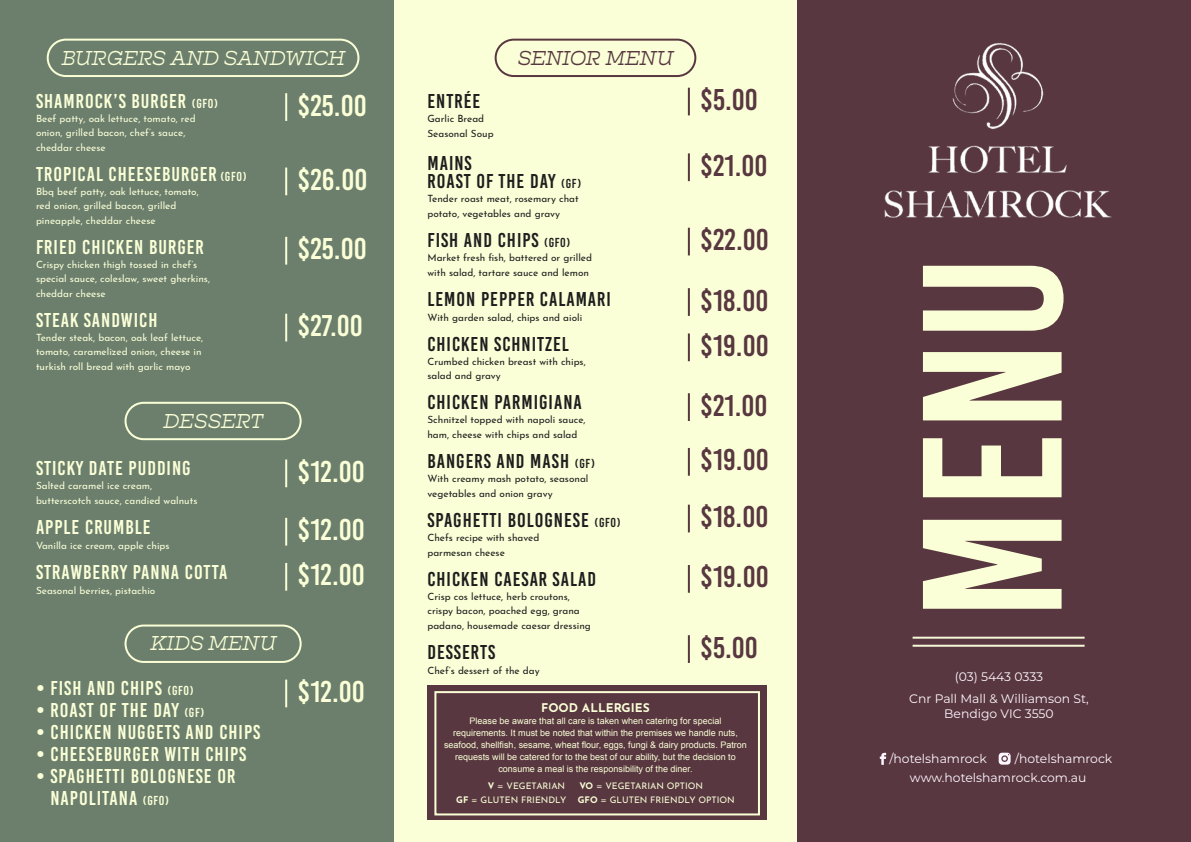
<style>
.page{position:relative;width:1191px;height:842px;background:#fff}
.page>*{position:absolute;margin:0;border:0;box-sizing:border-box;transform-origin:0 0}
.t1{font:198px "Bebas Kai";color:#faffd7}
.t2{font:30px "Bebas Kai";color:#583740}
.t3{font:30px "Bebas Kai";color:#faffd7}
.t4{font:20px "Bebas Kai";letter-spacing:.05em;color:#faffd7}
.t5{font:20px "Bebas Kai";letter-spacing:.05em;color:#1e1e1e}
.t6{font:italic 300 20px "Hatch";color:#faffd7}
.t7{font:20px "Bebas Kai";letter-spacing:.05em;color:#231f20}
.t8{font:italic 300 20px "Hatch";color:#583740}
.t9{font:12.3px "Montserrat";color:#fff7ff}
.t10{font:700 12px "Josefin Sans";color:#faffd7}
.t11{font:10px "Josefin Sans";color:#1e1e1e}
.t12{font:10px "Josefin Sans";color:#faffd7}
.t13{font:9px/12px "Arial";color:#faffd7;text-align:center}
.t14{font:9px "Josefin Sans";color:#faffd7}
.s1{font-size:13px}
.s2{color:#231f20}
.s3{font-size:13px;color:#231f20}
.s4{color:#1e1e1e}
.s5{font-weight:700}
</style>
<div class="page">
<div style="left:797px;top:0;width:394px;height:842px;background:#583740"></div>
<div style="left:0;top:0;width:394px;height:842px;background:#6c7f6d"></div>
<div style="left:394px;top:0;width:403px;height:842px;background:#faffd7"></div>
<svg style="left:879px;top:753px;width:7px;height:12px"></svg>
<svg style="left:998px;top:753px;width:12px;height:12px"></svg>
<div style="left:427px;top:685px;width:339px;height:135px;background:#583740"></div>
<img style="left:884px;top:43px;width:227px;height:175px">
<hr style="left:912px;top:637px;width:172px;height:2px;background:#f6f8d9">
<hr style="left:912px;top:645px;width:172px;height:2px;background:#f6f8d9">
<hr style="left:285px;top:459px;width:2px;height:28px;background:#faffd7">
<hr style="left:285px;top:518px;width:2px;height:28px;background:#faffd7">
<hr style="left:285px;top:563px;width:2px;height:28px;background:#faffd7">
<hr style="left:285px;top:680px;width:2px;height:27px;background:#faffd7">
<hr style="left:285px;top:93px;width:2px;height:28px;background:#faffd7">
<hr style="left:285px;top:168px;width:2px;height:27px;background:#faffd7">
<hr style="left:285px;top:237px;width:2px;height:28px;background:#faffd7">
<hr style="left:285px;top:314px;width:2px;height:27px;background:#faffd7">
<hr style="left:688px;top:88px;width:2px;height:27px;background:#583740">
<hr style="left:688px;top:153px;width:2px;height:28px;background:#583740">
<hr style="left:688px;top:228px;width:2px;height:27px;background:#583740">
<hr style="left:688px;top:288px;width:2px;height:28px;background:#583740">
<hr style="left:688px;top:333px;width:2px;height:28px;background:#583740">
<hr style="left:688px;top:393px;width:2px;height:28px;background:#583740">
<hr style="left:688px;top:448px;width:2px;height:28px;background:#583740">
<hr style="left:688px;top:505px;width:2px;height:27px;background:#583740">
<hr style="left:688px;top:565px;width:2px;height:28px;background:#583740">
<hr style="left:688px;top:635px;width:2px;height:28px;background:#583740">
<div style="left:434px;top:691px;width:326px;height:124px;border:2px solid #faffd7"></div>
<div style="left:124px;top:624px;width:178px;height:39px;border:2px solid #faffd7;border-radius:18px"></div>
<div style="left:124px;top:402px;width:178px;height:38px;border:2px solid #faffd7;border-radius:18px"></div>
<div style="left:47px;top:39px;width:312px;height:38px;border:2px solid #faffd7;border-radius:18px"></div>
<div style="left:494px;top:39px;width:202px;height:38px;border:2px solid #583740;border-radius:18px"></div>
<p class="t6" style="left:61px;top:44px;width:285px">BURGERS AND SANDWICH</p>
<p class="t4" style="left:36px;top:91px;width:183px">SHAMROCK’S BURGER <span class="s1">(GFO)</span></p>
<p class="t12" style="left:36px;top:110px;width:161px">Beef patty, oak lettuce, tomato, red</p>
<p class="t12" style="left:36px;top:124px;width:151px">onion, grilled bacon, chef’s sauce,</p>
<p class="t12" style="left:36px;top:139px;width:71px">cheddar cheese</p>
<p class="t4" style="left:36px;top:164px;width:212px">TROPICAL CHEESEBURGER <span class="s1">(GFO)</span></p>
<p class="t12" style="left:36px;top:183px;width:164px">Bbq beef patty, oak lettuce, tomato,</p>
<p class="t12" style="left:36px;top:197px;width:142px">red onion, grilled bacon, grilled</p>
<p class="t12" style="left:36px;top:212px;width:121px">pineapple, cheddar cheese</p>
<p class="t4" style="left:36px;top:237px;width:169px">FRIED CHICKEN BURGER</p>
<p class="t12" style="left:36px;top:256px;width:163px">Crispy chicken thigh tossed in chef’s</p>
<p class="t12" style="left:36px;top:270px;width:176px">special sauce, coleslaw, sweet gherkins,</p>
<p class="t12" style="left:36px;top:285px;width:71px">cheddar cheese</p>
<p class="t4" style="left:36px;top:310px;width:123px">STEAK SANDWICH</p>
<p class="t12" style="left:36px;top:329px;width:169px">Tender steak, bacon, oak leaf lettuce,</p>
<p class="t12" style="left:36px;top:343px;width:167px">tomato, caramelized onion, cheese in</p>
<p class="t12" style="left:36px;top:358px;width:156px">turkish roll bread with garlic mayo</p>
<p class="t3" style="left:297px;top:89px;width:71px">$25.00</p>
<p class="t3" style="left:297px;top:164px;width:71px">$26.00</p>
<p class="t3" style="left:297px;top:233px;width:71px">$25.00</p>
<p class="t3" style="left:297px;top:310px;width:67px">$27.00</p>
<p class="t6" style="left:163px;top:407px;width:101px">DESSERT</p>
<p class="t4" style="left:36px;top:457px;width:156px">STICKY DATE PUDDING</p>
<p class="t12" style="left:36px;top:477px;width:118px">Salted caramel ice cream,</p>
<p class="t12" style="left:36px;top:492px;width:163px">butterscotch sauce, candied walnuts</p>
<p class="t4" style="left:36px;top:516px;width:116px">APPLE CRUMBLE</p>
<p class="t12" style="left:36px;top:537px;width:135px">Vanilla ice cream, apple chips</p>
<p class="t4" style="left:36px;top:561px;width:193px">STRAWBERRY PANNA COTTA</p>
<p class="t12" style="left:36px;top:582px;width:121px">Seasonal berries, pistachio</p>
<p class="t6" style="left:150px;top:630px;width:127px">KIDS MENU</p>
<p class="t4" style="left:36px;top:677px;width:159px">• FISH AND CHIPS <span class="s1">(GFO)</span></p>
<p class="t4" style="left:36px;top:699px;width:170px">• ROAST OF THE DAY <span class="s1">(GF)</span></p>
<p class="t4" style="left:36px;top:721px;width:226px">• CHICKEN NUGGETS AND CHIPS</p>
<p class="t4" style="left:36px;top:743px;width:212px">• CHEESEBURGER WITH CHIPS</p>
<p class="t4" style="left:36px;top:765px;width:201px">• SPAGHETTI BOLOGNESE OR</p>
<p class="t4" style="left:50px;top:787px;width:120px">NAPOLITANA <span class="s1">(GFO)</span></p>
<p class="t3" style="left:297px;top:455px;width:69px">$12.00</p>
<p class="t3" style="left:297px;top:514px;width:69px">$12.00</p>
<p class="t3" style="left:297px;top:559px;width:69px">$12.00</p>
<p class="t3" style="left:297px;top:676px;width:69px">$12.00</p>
<p class="t8" style="left:518px;top:44px;width:157px">SENIOR MENU</p>
<p class="t5" style="left:427px;top:91px;width:54px">ENTRÉE</p>
<p class="t11" style="left:427px;top:110px;width:58px">Garlic Bread</p>
<p class="t11" style="left:427px;top:125px;width:68px">Seasonal Soup</p>
<p class="t5" style="left:427px;top:153px;width:46px">MAINS</p>
<p class="t5" style="left:427px;top:171px;width:155px">ROAST OF THE D<span class="s2">AY</span> <span class="s3">(GF)</span></p>
<p class="t11" style="left:427px;top:190px;width:153px">Tender roast meat, rosemary chat</p>
<p class="t11" style="left:427px;top:205px;width:134px">potato, vegetables and gravy</p>
<p class="t7" style="left:427px;top:230px;width:144px"><span class="s4">FISH</span> AND CHIPS <span class="s1">(GFO)</span></p>
<p class="t11" style="left:427px;top:249px;width:166px">Market fresh fish, battered or grilled</p>
<p class="t11" style="left:427px;top:264px;width:163px">with salad, tartare sauce and lemon</p>
<p class="t5" style="left:427px;top:289px;width:185px">LEMON PEPPER CALAMARI</p>
<p class="t11" style="left:427px;top:309px;width:156px">With garden salad, chips and aioli</p>
<p class="t5" style="left:427px;top:334px;width:143px">CHICKEN SCHNITZEL</p>
<p class="t11" style="left:427px;top:353px;width:160px">Crumbed chicken breast with chips,</p>
<p class="t11" style="left:427px;top:367px;width:75px">salad and gravy</p>
<p class="t5" style="left:427px;top:392px;width:156px">CHICKEN PARMIGIANA</p>
<p class="t11" style="left:427px;top:411px;width:160px">Schnitzel topped with napoli sauce,</p>
<p class="t11" style="left:427px;top:426px;width:151px">ham, cheese with chips and salad</p>
<p class="t5" style="left:427px;top:451px;width:169px">BANGERS AND MASH <span class="s3">(GF)</span></p>
<p class="t11" style="left:427px;top:470px;width:162px">With creamy mash potato, seasonal</p>
<p class="t11" style="left:427px;top:485px;width:127px">vegetables and onion gravy</p>
<p class="t5" style="left:427px;top:510px;width:195px">SPAGHETTI BOLOGNESE <span class="s3">(GFO)</span></p>
<p class="t11" style="left:427px;top:529px;width:113px">Chefs recipe with shaved</p>
<p class="t11" style="left:427px;top:544px;width:79px">parmesan cheese</p>
<p class="t5" style="left:427px;top:569px;width:170px">CHICKEN CAESAR SALAD</p>
<p class="t11" style="left:427px;top:588px;width:144px">Crisp cos lettuce, herb croutons,</p>
<p class="t11" style="left:427px;top:602px;width:154px">crispy bacon, poached egg, grana</p>
<p class="t11" style="left:427px;top:617px;width:165px">padano, housemade caesar dressing</p>
<p class="t5" style="left:427px;top:642px;width:69px">DESSERTS</p>
<p class="t11" style="left:427px;top:662px;width:114px">Chef’s dessert of the day</p>
<p class="t2" style="left:700px;top:84px;width:59px">$5.00</p>
<p class="t2" style="left:700px;top:149px;width:69px">$21.00</p>
<p class="t2" style="left:700px;top:224px;width:70px">$22.00</p>
<p class="t2" style="left:700px;top:284px;width:70px">$18.00</p>
<p class="t2" style="left:700px;top:329px;width:70px">$19.00</p>
<p class="t2" style="left:700px;top:389px;width:69px">$21.00</p>
<p class="t2" style="left:700px;top:444px;width:70px">$19.00</p>
<p class="t2" style="left:700px;top:501px;width:70px">$18.00</p>
<p class="t2" style="left:700px;top:561px;width:70px">$19.00</p>
<p class="t2" style="left:700px;top:631px;width:59px">$5.00</p>
<p class="t10" style="left:541px;top:697px;width:110px">FOOD ALLERGIES</p>
<p class="t13" style="left:469px;top:715px;width:253px">Please be aware that all care is taken when catering for special</p>
<p class="t13" style="left:444px;top:727px;width:304px">requirements. It must be noted that within the premises we handle nuts, seafood, shellfish, sesame, wheat flour, eggs, fungi &amp; dairy products. Patron requests will be catered for to the best of our ability, but the decision to</p>
<p class="t13" style="left:498px;top:763px;width:196px">consume a meal is the responsibility of the diner.</p>
<p class="t14" style="left:488px;top:778px;width:79px"><span class="s5">V</span> = VEGETARIAN</p>
<p class="t14" style="left:579px;top:778px;width:125px"><span class="s5">VO</span> = VEGETARIAN OPTION</p>
<p class="t14" style="left:456px;top:792px;width:112px"><span class="s5">GF</span> = GLUTEN FRIENDLY</p>
<p class="t14" style="left:578px;top:792px;width:158px"><span class="s5">GFO</span> = GLUTEN FRIENDLY OPTION</p>
<p class="t1" style="left:886px;top:620px;width:366px;rotate:-90deg">MENU</p>
<p class="t9" style="left:954px;top:668px;width:90px">(03) 5443 0333</p>
<p class="t9" style="left:909px;top:690px;width:181px">Cnr Pall Mall &amp; Williamson St,</p>
<p class="t9" style="left:944px;top:705px;width:111px">Bendigo VIC 3550</p>
<p class="t9" style="left:889px;top:750px;width:99px">/hotelshamrock</p>
<p class="t9" style="left:1015px;top:750px;width:99px">/hotelshamrock</p>
<p class="t9" style="left:910px;top:769px;width:178px">www.hotelshamrock.com.au</p>
</div>
